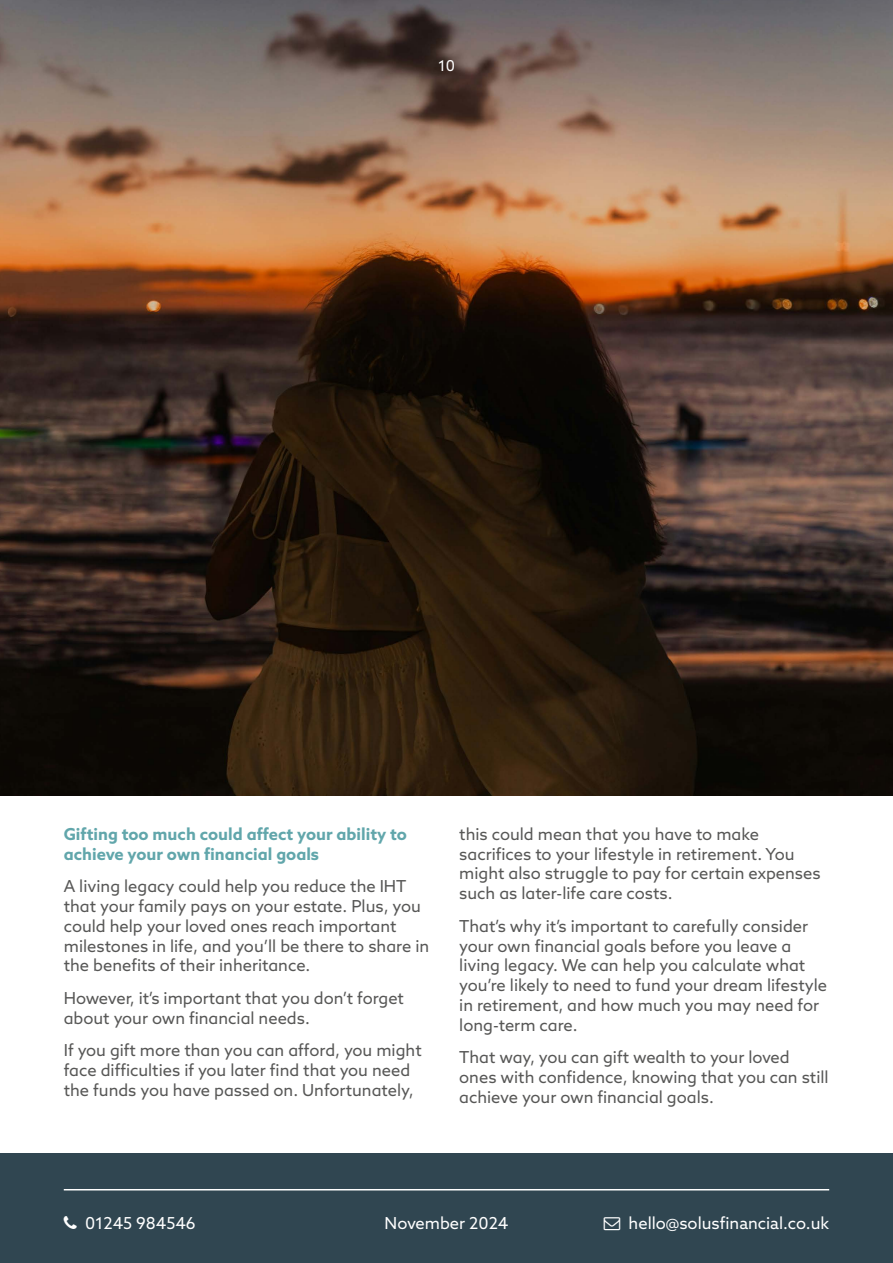
<style>
.page{position:relative;width:893px;height:1263px;background:#fff}
.page>*{position:absolute;margin:0;border:0;box-sizing:border-box;transform-origin:0 0}
.t1{font:16.5px/19.8px "Azo Sans";color:#575756}
.t2{font:700 16.5px/19.8px "Azo Sans";color:#61a6ab}
.t3{font:16.5px "Azo Sans";color:#fff}
.t4{font:15px "Azo Sans";color:#fff}
</style>
<div class="page">
<img style="left:0;top:0;width:893px;height:795px">
<div style="left:0;top:1153px;width:893px;height:110px;background:#304651"></div>
<hr style="left:64px;top:1189px;width:765px;height:1px;background:#fff">
<p class="t4" style="left:438px;top:56px;width:18px">10</p>
<p class="t2" style="left:64px;top:824px;width:345px">Gifting too much could affect your ability to achieve your own financial goals</p>
<p class="t1" style="left:64px;top:876px;width:367px">A living legacy could help you reduce the IHT that your family pays on your estate. Plus, you could help your loved ones reach important milestones in life, and you’ll be there to share in the benefits of their inheritance.</p>
<p class="t1" style="left:64px;top:988px;width:342px">However, it’s important that you don’t forget about your own financial needs.</p>
<p class="t1" style="left:64px;top:1040px;width:359px">If you gift more than you can afford, you might face difficulties if you later find that you need the funds you have passed on. Unfortunately,</p>
<p class="t1" style="left:459px;top:824px;width:363px">this could mean that you have to make sacrifices to your lifestyle in retirement. You might also struggle to pay for certain expenses such as later-life care costs.</p>
<p class="t1" style="left:459px;top:916px;width:369px">That’s why it’s important to carefully consider your own financial goals before you leave a living legacy. We can help you calculate what you’re likely to need to fund your dream lifestyle in retirement, and how much you may need for long-term care.</p>
<p class="t1" style="left:459px;top:1047px;width:371px">That way, you can gift wealth to your loved ones with confidence, knowing that you can still achieve your own financial goals.</p>
<p class="t3" style="left:85px;top:1212px;width:112px">01245 984546</p>
<p class="t3" style="left:629px;top:1212px;width:202px">hello@solusfinancial.co.uk</p>
<p class="t3" style="left:385px;top:1212px;width:125px">November 2024</p>
</div>
